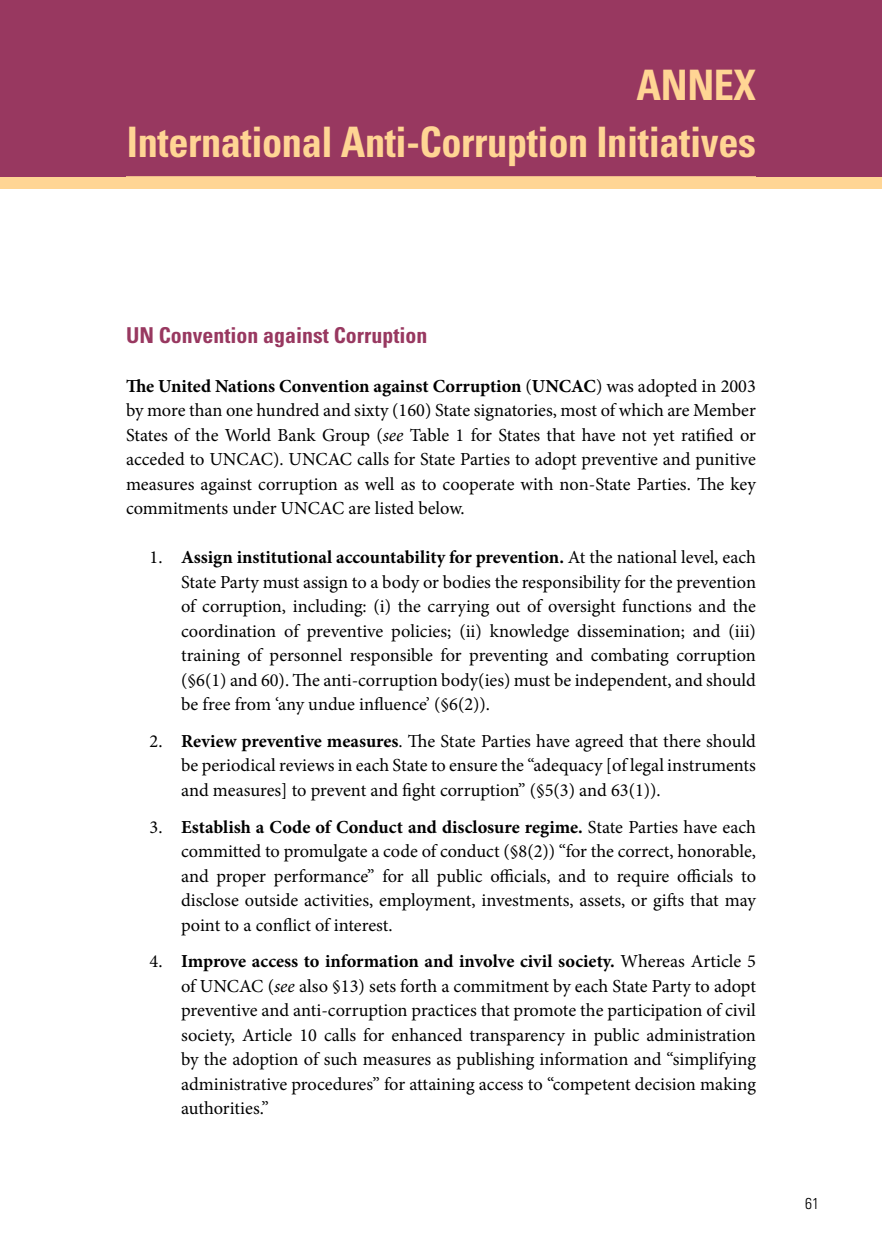
<style>
.page{position:relative;width:882px;height:1260px;background:#fff}
.page>*{position:absolute;margin:0;border:0;box-sizing:border-box;transform-origin:0 0}
.t1{font:700 condensed 42px/57.8px "Univers";letter-spacing:-.01em;color:#ffd594;text-align:right;scale:.96 1}
.t2{font:700 condensed 21.88px "Univers";color:#983860}
.t3{font:18.38px/24.5px "Minion Pro";color:#000;text-align:justify}
.t4{font:300 condensed 15.75px "Univers";color:#000}
.s1{font-weight:700}
.s2{font-style:italic}
</style>
<div class="page">
<div style="left:0;top:0;width:882px;height:178px;background:#983860"></div>
<div style="left:0;top:178px;width:882px;height:11px;background:#ffd594"></div>
<hr style="left:126px;top:176px;width:630px;height:2px;background:#ffd594">
<h1 class="t1" style="left:127px;top:56px;width:657px">ANNEX<br>International Anti-Corruption Initiatives</h1>
<p class="t2" style="left:126px;top:322px;width:303px">UN Convention against Corruption</p>
<p class="t3" style="left:126px;top:374px;width:632px"><span class="s1">The United Nations Convention against Corruption</span> (<span class="s1">UNCAC</span>) was adopted in 2003 by more than one hundred and sixty (160) State signatories, most of which are Member States of the World Bank Group (<span class="s2">see</span> Table 1 for States that have not yet ratified or acceded to UNCAC). UNCAC calls for State Parties to adopt preventive and punitive measures against corruption as well as to cooperate with non-State Parties. The key commitments under UNCAC are listed below.</p>
<p class="t3" style="left:181px;top:545px;width:576px;text-indent:-31px">1. <span class="s1">Assign institutional accountability for prevention.</span> At the national level, each State Party must assign to a body or bodies the responsibility for the prevention of corruption, including: (i) the carrying out of oversight functions and the coordination of preventive policies; (ii) knowledge dissemination; and (iii) training of personnel responsible for preventing and combating corruption (§6(1) and 60). The anti-corruption body(ies) must be independent, and should be free from ‘any undue influence’ (§6(2)).</p>
<p class="t3" style="left:181px;top:729px;width:576px;text-indent:-31px">2. <span class="s1">Review preventive measures</span>. The State Parties have agreed that there should be periodical reviews in each State to ensure the “adequacy [of legal instruments and measures] to prevent and fight corruption” (§5(3) and 63(1)).</p>
<p class="t3" style="left:181px;top:815px;width:576px;text-indent:-31px">3. <span class="s1">Establish a Code of Conduct and disclosure regime.</span> State Parties have each committed to promulgate a code of conduct (§8(2)) “for the correct, honorable, and proper performance” for all public officials, and to require officials to disclose outside activities, employment, investments, assets, or gifts that may point to a conflict of interest.</p>
<p class="t3" style="left:181px;top:949px;width:576px;text-indent:-31px">4. <span class="s1">Improve access to information and involve civil society.</span> Whereas Article 5 of UNCAC (<span class="s2">see</span> also §13) sets forth a commitment by each State Party to adopt preventive and anti-corruption practices that promote the participation of civil society, Article 10 calls for enhanced transparency in public administration by the adoption of such measures as publishing information and “simplifying administrative procedures” for attaining access to “competent decision making authorities.”</p>
<p class="t4" style="left:805px;top:1194px;width:15px">61</p>
</div>
